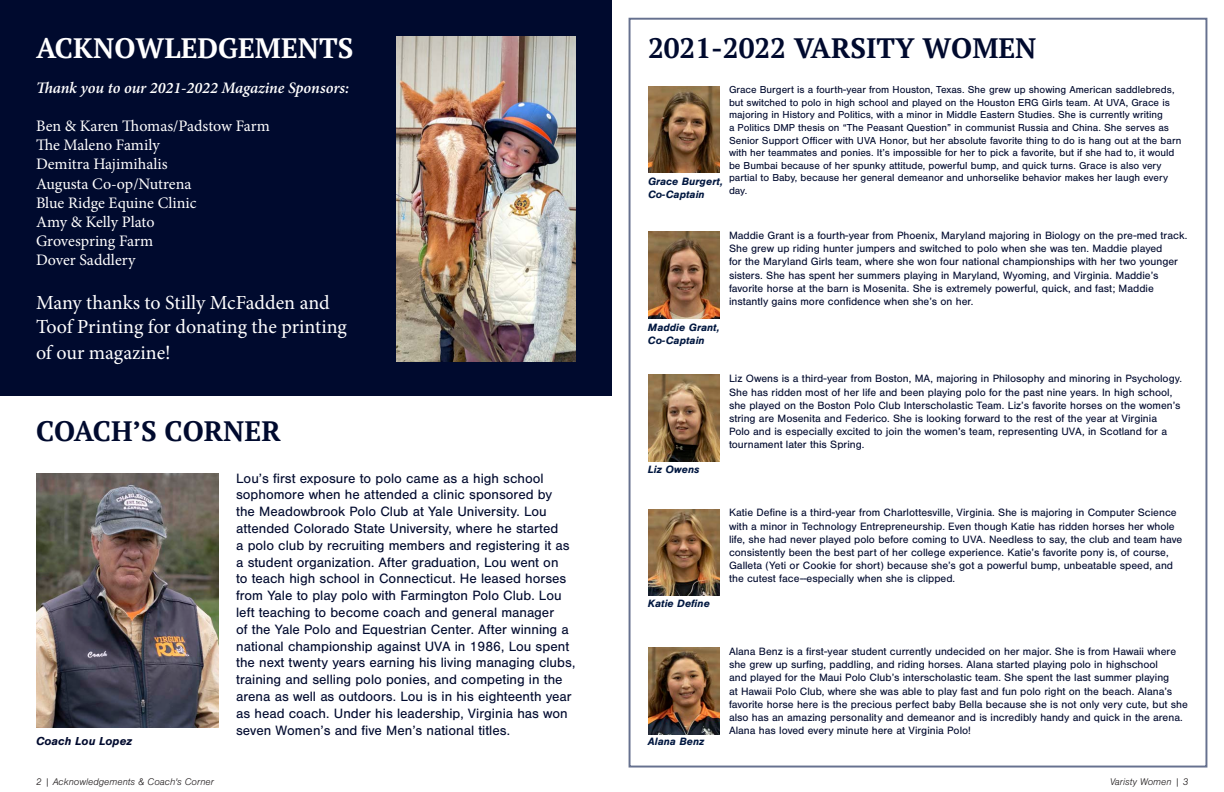
<style>
.page{position:relative;width:1224px;height:792px;background:#fff}
.page>*{position:absolute;margin:0;border:0;box-sizing:border-box;transform-origin:0 0}
.Title_2{font:700 28px "PT Serif";color:#000a2e}
.Title_2-2{font:700 28px "PT Serif";color:#fff}
.t1{font:20px "Minion Pro";letter-spacing:-.005em;color:#fff}
.t2{font:16px "Minion Pro";letter-spacing:-.005em;color:#fff}
.t3{font:italic 600 16px "Minion Pro";color:#fff}
.Paragraph_Style_1{font:14px/16.8px "Nimbus San";color:#000a2e}
.Paragraph_Style_1-2{font:italic 700 12px "Nimbus San";color:#000a2e}
.Paragraph_Style_1-3{font:11px/13.2px "Nimbus San";color:#000a2e}
.t4{font:italic 700 11px/13.2px "Nimbus San";color:#011740}
.Paragraph_Style_1-4{font:10.5px/12.6px "Nimbus San";color:#000a2e}
.t5{font:italic 300 10px "Nimbus San";color:#231f20}
</style>
<div class="page">
<div style="left:0;top:0;width:612px;height:396px;background:#000a2e"></div>
<img style="left:36px;top:473px;width:183px;height:254px">
<img style="left:396px;top:36px;width:180px;height:325px">
<img style="left:648px;top:86px;width:72px;height:87px">
<img style="left:648px;top:232px;width:72px;height:86px">
<img style="left:648px;top:375px;width:72px;height:86px">
<img style="left:648px;top:509px;width:72px;height:87px">
<img style="left:648px;top:648px;width:72px;height:86px">
<p class="Title_2-2" style="left:36px;top:29px;width:319px">ACKNOWLEDGEMENTS</p>
<p class="Title_2" style="left:648px;top:29px;width:390px">2021-2022 VARSITY WOMEN</p>
<p class="Paragraph_Style_1-4" style="left:729px;top:84px;width:454px">Grace Burgert is a fourth-year from Houston, Texas. She grew up showing American saddlebreds, but switched to polo in high school and played on the Houston ERG Girls team. At UVA, Grace is majoring in History and Politics, with a minor in Middle Eastern Studies. She is currently writing<br>a Politics DMP thesis on “The Peasant Question” in communist Russia and China. She serves as Senior Support Officer with UVA Honor, but her absolute favorite thing to do is hang out at the barn with her teammates and ponies. It’s impossible for her to pick a favorite, but if she had to, it would be Bumbai because of her spunky attitude, powerful bump, and quick turns. Grace is also very partial to Baby, because her general demeanor and unhorselike behavior makes her laugh every day.</p>
<p class="t3" style="left:36px;top:76px;width:315px">Thank you to our 2021-2022 Magazine Sponsors:</p>
<p class="t2" style="left:36px;top:115px;width:235px">Ben &amp; Karen Thomas/Padstow Farm</p>
<p class="t2" style="left:36px;top:134px;width:125px">The Maleno Family</p>
<p class="t2" style="left:36px;top:154px;width:133px">Demitra Hajimihalis</p>
<p class="t2" style="left:36px;top:173px;width:157px">Augusta Co-op/Nutrena</p>
<p class="t2" style="left:36px;top:192px;width:162px">Blue Ridge Equine Clinic</p>
<p class="t2" style="left:36px;top:211px;width:120px">Amy &amp; Kelly Plato</p>
<p class="t2" style="left:36px;top:230px;width:119px">Grovespring Farm</p>
<p class="t2" style="left:36px;top:250px;width:101px">Dover Saddlery</p>
<p class="t1" style="left:36px;top:289px;width:295px">Many thanks to Stilly McFadden and</p>
<p class="t1" style="left:36px;top:313px;width:312px">Toof Printing for donating the printing</p>
<p class="t1" style="left:36px;top:339px;width:136px">of our magazine!</p>
<p class="t4" style="left:648px;top:175px;width:77px">Grace Burgert,<br>Co-Captain</p>
<p class="Paragraph_Style_1-3" style="left:729px;top:229px;width:460px">Maddie Grant is a fourth-year from Phoenix, Maryland majoring in Biology on the pre-med track.<br>She grew up riding hunter jumpers and switched to polo when she was ten. Maddie played<br>for the Maryland Girls team, where she won four national championships with her two younger sisters. She has spent her summers playing in Maryland, Wyoming, and Virginia. Maddie’s favorite horse at the barn is Mosenita. She is extremely powerful, quick, and fast; Maddie instantly gains more confidence when she’s on her.</p>
<p class="t4" style="left:648px;top:320px;width:73px">Maddie Grant,<br>Co-Captain</p>
<p class="Title_2" style="left:36px;top:413px;width:246px">COACH’S CORNER</p>
<p class="Paragraph_Style_1" style="left:236px;top:470px;width:341px">Lou’s first exposure to polo came as a high school sophomore when he attended a clinic sponsored by<br>the Meadowbrook Polo Club at Yale University. Lou attended Colorado State University, where he started<br>a polo club by recruiting members and registering it as a student organization. After graduation, Lou went on<br>to teach high school in Connecticut. He leased horses from Yale to play polo with Farmington Polo Club. Lou left teaching to become coach and general manager<br>of the Yale Polo and Equestrian Center. After winning a national championship against UVA in 1986, Lou spent the next twenty years earning his living managing clubs, training and selling polo ponies, and competing in the arena as well as outdoors. Lou is in his eighteenth year as head coach. Under his leadership, Virginia has won seven Women’s and five Men’s national titles.</p>
<p class="Paragraph_Style_1-2" style="left:36px;top:734px;width:98px">Coach Lou Lopez</p>
<p class="t4" style="left:648px;top:463px;width:53px">Liz Owens</p>
<p class="t4" style="left:648px;top:597px;width:64px">Katie Define</p>
<p class="t4" style="left:648px;top:735px;width:58px">Alana Benz</p>
<p class="Paragraph_Style_1-3" style="left:729px;top:372px;width:455px">Liz Owens is a third-year from Boston, MA, majoring in Philosophy and minoring in Psychology.<br>She has ridden most of her life and been playing polo for the past nine years. In high school, she played on the Boston Polo Club Interscholastic Team. Liz’s favorite horses on the women’s string are Mosenita and Federico. She is looking forward to the rest of the year at Virginia<br>Polo and is especially excited to join the women’s team, representing UVA, in Scotland for a tournament later this Spring.</p>
<p class="Paragraph_Style_1-3" style="left:729px;top:506px;width:455px">Katie Define is a third-year from Charlottesville, Virginia. She is majoring in Computer Science with a minor in Technology Entrepreneurship. Even though Katie has ridden horses her whole life, she had never played polo before coming to UVA. Needless to say, the club and team have consistently been the best part of her college experience. Katie’s favorite pony is, of course, Galleta (Yeti or Cookie for short) because she’s got a powerful bump, unbeatable speed, and the cutest face--especially when she is clipped.</p>
<p class="Paragraph_Style_1-3" style="left:729px;top:645px;width:461px">Alana Benz is a first-year student currently undecided on her major. She is from Hawaii where she grew up surfing, paddling, and riding horses. Alana started playing polo in highschool<br>and played for the Maui Polo Club’s interscholastic team. She spent the last summer playing<br>at Hawaii Polo Club, where she was able to play fast and fun polo right on the beach. Alana’s favorite horse here is the precious perfect baby Bella because she is not only very cute, but she also has an amazing personality and demeanor and is incredibly handy and quick in the arena.<br>Alana has loved every minute here at Virginia Polo!</p>
<p class="t5" style="left:36px;top:776px;width:180px">2 | Acknowledgements &amp; Coach's Corner</p>
<p class="t5" style="left:1110px;top:776px;width:80px">Varisty Women | 3</p>
</div>
